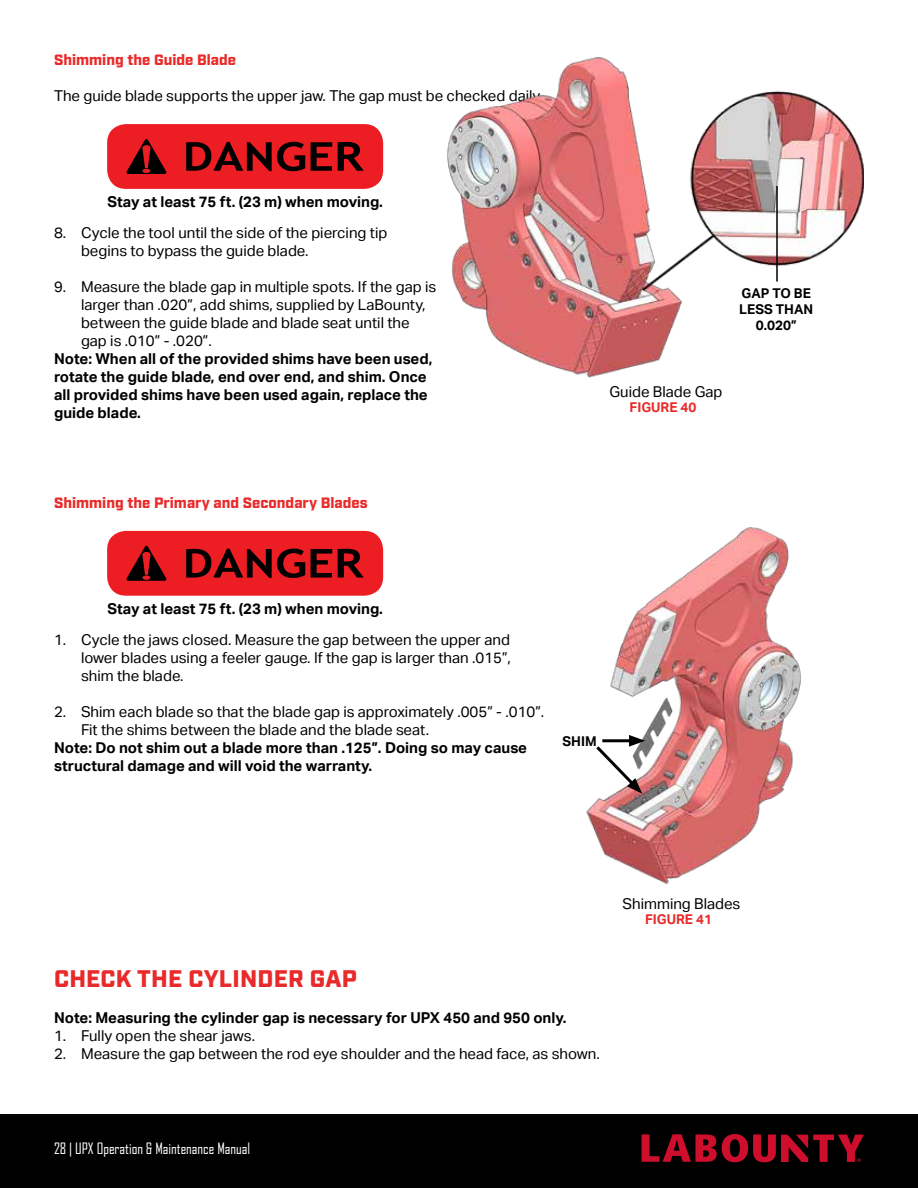
<style>
.page{position:relative;width:918px;height:1188px;background:#fff}
.page>*{position:absolute;margin:0;border:0;box-sizing:border-box;transform-origin:0 0}
.t1{font:900 24px "Industry";letter-spacing:.01em;color:#e92a2a}
.t2{font:15px/18px "Aktiv Grotesk";color:#000}
.t3{font:700 15px/18px "Aktiv Grotesk";color:#000}
.t4{font:900 15px "Industry";color:#e92a2a}
.t5{font:15px "Agency FB";color:#fff}
.t6{font:700 13.5px/16.2px "Aktiv Grotesk";color:#000;text-align:center}
.t7{font:700 13.5px "Aktiv Grotesk";color:#e92a2a}
</style>
<div class="page">
<div style="left:0;top:1114px;width:918px;height:74px;background:#000"></div>
<svg style="left:642px;top:1134px;width:222px;height:28px"></svg>
<div style="left:107px;top:124px;width:276px;height:65px;background:#ed1d24;border-radius:19px"></div>
<svg style="left:126px;top:139px;width:41px;height:35px"></svg>
<svg style="left:186px;top:142px;width:119px;height:29px"></svg>
<svg style="left:311px;top:142px;width:21px;height:29px"></svg>
<svg style="left:338px;top:142px;width:26px;height:29px"></svg>
<div style="left:107px;top:531px;width:276px;height:65px;background:#ed1d24;border-radius:19px"></div>
<svg style="left:126px;top:546px;width:41px;height:35px"></svg>
<svg style="left:186px;top:549px;width:119px;height:29px"></svg>
<svg style="left:311px;top:549px;width:21px;height:29px"></svg>
<svg style="left:338px;top:549px;width:26px;height:29px"></svg>
<img style="left:447px;top:57px;width:417px;height:321px">
<hr style="left:776px;top:186px;width:2px;height:96px;background:#000">
<img style="left:586px;top:527px;width:215px;height:358px">
<svg style="left:593px;top:735px;width:52px;height:59px"></svg>
<p class="t4" style="left:54px;top:51px;width:184px">Shimming the Guide Blade</p>
<p class="t2" style="left:54px;top:87px;width:490px">The guide blade supports the upper jaw. The gap must be checked daily.</p>
<p class="t3" style="left:107px;top:193px;width:277px">Stay at least 75 ft. (23 m) when moving.</p>
<p class="t2" style="left:81px;top:224px;width:308px;text-indent:-27px">8. Cycle the tool until the side of the piercing tip begins to bypass the guide blade.</p>
<p class="t2" style="left:81px;top:278px;width:357px;text-indent:-27px">9. Measure the blade gap in multiple spots. If the gap is larger than .020”, add shims, supplied by LaBounty, between the guide blade and blade seat until the gap is .010” - .020”.</p>
<p class="t3" style="left:54px;top:350px;width:380px">Note: When all of the provided shims have been used, rotate the guide blade, end over end, and shim. Once all provided shims have been used again, replace the guide blade.</p>
<p class="t4" style="left:54px;top:494px;width:315px">Shimming the Primary and Secondary Blades</p>
<p class="t6" style="left:739px;top:285px;width:76px">GAP TO BE<br>LESS THAN<br>0.020”</p>
<p class="t2" style="left:610px;top:382px;width:114px">Guide Blade Gap</p>
<p class="t7" style="left:629px;top:399px;width:68px">Figure 40</p>
<p class="t3" style="left:107px;top:600px;width:277px">Stay at least 75 ft. (23 m) when moving.</p>
<p class="t2" style="left:81px;top:630px;width:432px;text-align:justify;text-indent:-27px">1. Cycle the jaws closed. Measure the gap between the upper and lower blades using a feeler gauge. If the gap is larger than .015”, shim the blade.</p>
<p class="t2" style="left:81px;top:702px;width:465px;text-indent:-27px">2. Shim each blade so that the blade gap is approximately .005” - .010”.<br>Fit the shims between the blade and the blade seat.</p>
<p class="t3" style="left:54px;top:738px;width:475px">Note: Do not shim out a blade more than .125”. Doing so may cause structural damage and will void the warranty.</p>
<p class="t6" style="left:563px;top:733px;width:36px">SHIM</p>
<h1 class="t1" style="left:54px;top:964px;width:304px">CHECK THE CYLINDER GAP</h1>
<p class="t3" style="left:54px;top:1008px;width:514px">Note: Measuring the cylinder gap is necessary for UPX 450 and 950 only.</p>
<p class="t2" style="left:54px;top:1026px;width:203px">1. Fully open the shear jaws.</p>
<p class="t2" style="left:54px;top:1044px;width:547px">2. Measure the gap between the rod eye shoulder and the head face, as shown.</p>
<p class="t2" style="left:623px;top:895px;width:119px">Shimming Blades</p>
<p class="t7" style="left:645px;top:911px;width:68px">Figure 41</p>
<p class="t5" style="left:54px;top:1139px;width:198px">28 | UPX Operation &amp; Maintenance Manual</p>
</div>
